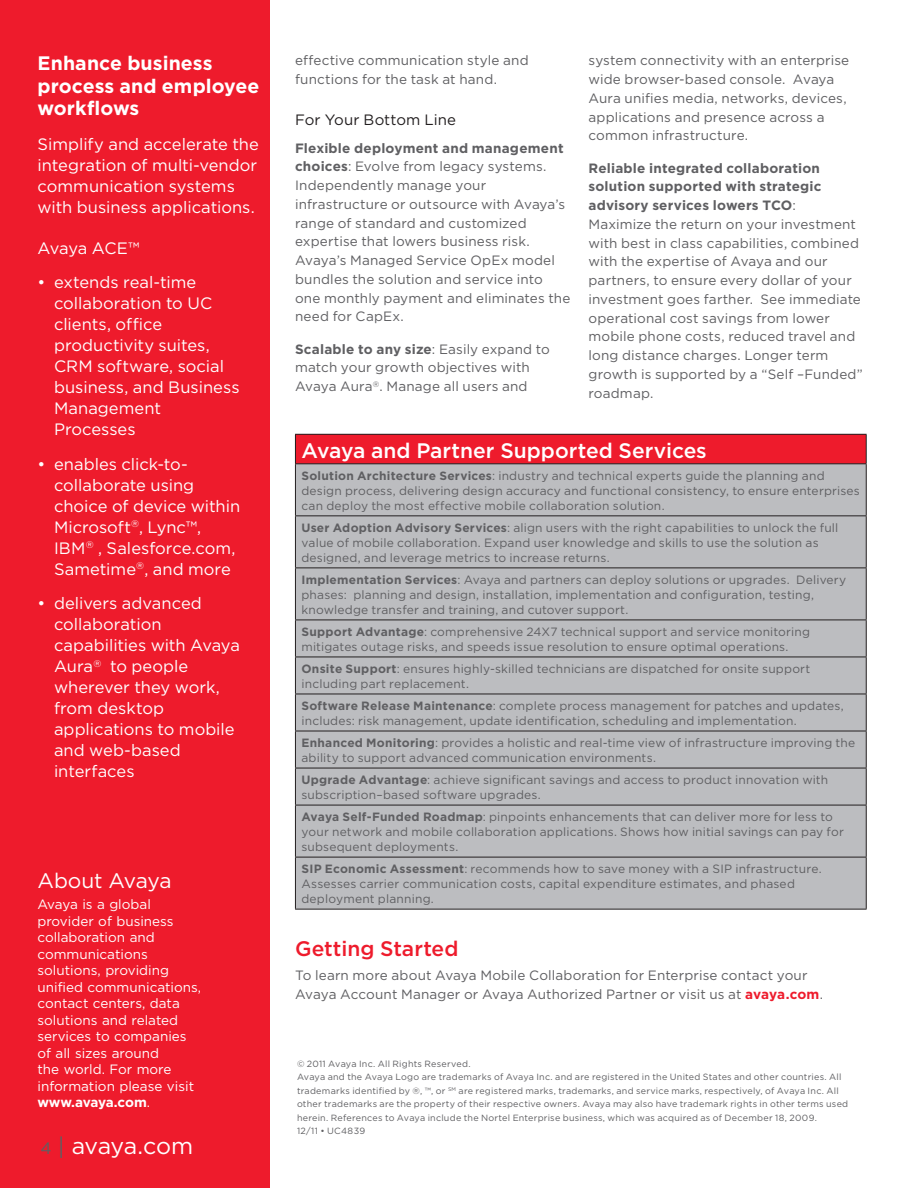
<style>
.page{position:relative;width:918px;height:1188px;background:#fff}
.page>*{position:absolute;margin:0;border:0;box-sizing:border-box;transform-origin:0 0}
.t1{font:23.25px "Gotham";letter-spacing:-.015em;color:#fff}
.Table_Header{font:500 21px "Gotham";color:#fff}
.Body_Header{font:500 21px "Gotham";color:#ee1b2c}
.Boilerplate_Head{font:21px "Gotham";letter-spacing:-.015em;color:#fff}
.General_callout{font:700 19.5px/22.5px "Gotham";letter-spacing:.005em;color:#fff}
.General_callout-2{font:16.5px/21px "Gotham";color:#fff}
.General_callout-3{font:16.5px "Gotham";letter-spacing:-.02em;color:#fff}
.Body_Subhead{font:15px "Gotham";letter-spacing:.005em;color:#231f20}
.Body_copy{font:13.5px/18.8px "Gotham";letter-spacing:.01em;color:#5f5f62}
.Boilerplate_Copy{font:13.5px/16.5px "Gotham";color:#fff}
.Body_copy-2{font:12px/15px "Gotham";letter-spacing:.015em;color:#5f5f62}
.Legal{font:9px/13.5px "Gotham";letter-spacing:.025em;color:#5f5f62}
.s1{font-weight:700}
.s2{font-size:16.5px;color:#5f5f62}
.s3{color:#5f5f62}
.s4{font-weight:700;color:#ee1b2c}
</style>
<div class="page">
<div style="left:0;top:0;width:270px;height:1188px;background:#ee1b2c"></div>
<div style="left:295px;top:434px;width:571px;height:30px;background:#ee1b2c"></div>
<div style="left:296px;top:464px;width:570px;height:445px;background:#bcbdc0"></div>
<hr style="left:295px;top:434px;width:572px;height:1px;background:#231f20">
<svg style="left:295px;top:435px;width:1px;height:28px"></svg>
<svg style="left:866px;top:435px;width:1px;height:28px"></svg>
<hr style="left:295px;top:463px;width:572px;height:1px;background:#231f20">
<hr style="left:295px;top:464px;width:1px;height:51px;background:#231f20">
<hr style="left:866px;top:464px;width:1px;height:51px;background:#231f20">
<hr style="left:295px;top:515px;width:572px;height:1px;background:#231f20">
<hr style="left:295px;top:516px;width:1px;height:52px;background:#231f20">
<hr style="left:866px;top:516px;width:1px;height:52px;background:#231f20">
<hr style="left:295px;top:568px;width:572px;height:1px;background:#231f20">
<hr style="left:295px;top:568px;width:1px;height:52px;background:#231f20">
<hr style="left:866px;top:568px;width:1px;height:52px;background:#231f20">
<hr style="left:295px;top:620px;width:572px;height:1px;background:#231f20">
<hr style="left:295px;top:620px;width:1px;height:37px;background:#231f20">
<hr style="left:866px;top:620px;width:1px;height:37px;background:#231f20">
<hr style="left:295px;top:657px;width:572px;height:1px;background:#231f20">
<hr style="left:295px;top:657px;width:1px;height:37px;background:#231f20">
<hr style="left:866px;top:657px;width:1px;height:37px;background:#231f20">
<hr style="left:295px;top:694px;width:572px;height:1px;background:#231f20">
<hr style="left:295px;top:694px;width:1px;height:37px;background:#231f20">
<hr style="left:866px;top:694px;width:1px;height:37px;background:#231f20">
<hr style="left:295px;top:731px;width:572px;height:1px;background:#231f20">
<hr style="left:295px;top:731px;width:1px;height:37px;background:#231f20">
<hr style="left:866px;top:731px;width:1px;height:37px;background:#231f20">
<hr style="left:295px;top:768px;width:572px;height:1px;background:#231f20">
<hr style="left:295px;top:768px;width:1px;height:37px;background:#231f20">
<hr style="left:866px;top:768px;width:1px;height:37px;background:#231f20">
<hr style="left:295px;top:805px;width:572px;height:1px;background:#231f20">
<hr style="left:295px;top:805px;width:1px;height:52px;background:#231f20">
<hr style="left:866px;top:805px;width:1px;height:52px;background:#231f20">
<hr style="left:295px;top:857px;width:572px;height:1px;background:#231f20">
<hr style="left:295px;top:857px;width:1px;height:52px;background:#231f20">
<hr style="left:866px;top:857px;width:1px;height:52px;background:#231f20">
<hr style="left:295px;top:909px;width:572px;height:1px;background:#231f20">
<p class="General_callout" style="left:38px;top:51px;width:223px">Enhance business process and employee workflows</p>
<p class="General_callout-2" style="left:38px;top:133px;width:223px">Simplify and accelerate the integration of multi-vendor communication systems with business applications.</p>
<p class="General_callout-3" style="left:38px;top:239px;width:104px">Avaya ACE™</p>
<p class="General_callout-2" style="left:54px;top:272px;width:187px;text-indent:-16px">• extends real-time collaboration to UC clients, office productivity suites,<br>CRM software, social business, and Business<br>Management<br>Processes</p>
<p class="General_callout-2" style="left:54px;top:453px;width:188px;text-indent:-16px">• enables click-to&shy;collaborate using choice of device within<br>Microsoft<sup>®</sup>, Lync™,<br>IBM<sup>®</sup> , Salesforce.com,<br>Sametime<sup>®</sup>, and more</p>
<p class="General_callout-2" style="left:54px;top:593px;width:188px;text-indent:-16px">• delivers advanced collaboration capabilities with Avaya<br>Aura<sup>®</sup> to people wherever they work, from desktop applications to mobile and web-based interfaces</p>
<p class="Boilerplate_Head" style="left:38px;top:869px;width:136px">About Avaya</p>
<p class="Boilerplate_Copy" style="left:38px;top:896px;width:165px">Avaya is a global provider of business collaboration and communications solutions, providing unified communications, contact centers, data solutions and related services to companies of all sizes around<br>the world. For more information please visit <span class="s1">www.avaya.com</span>.</p>
<h1 class="t1" style="left:40px;top:1132px;width:154px"><span class="s2">4</span> <span class="s3">|</span> avaya.com</h1>
<p class="Body_copy" style="left:295px;top:51px;width:235px">effective communication style and functions for the task at hand.</p>
<p class="Body_Subhead" style="left:295px;top:112px;width:163px">For Your Bottom Line</p>
<p class="Body_copy" style="left:295px;top:138px;width:277px"><span class="s1">Flexible deployment and management choices</span>: Evolve from legacy systems.<br>Independently manage your infrastructure or outsource with Avaya’s range of standard and customized expertise that lowers business risk.<br>Avaya’s Managed Service OpEx model bundles the solution and service into one monthly payment and eliminates the need for CapEx.</p>
<p class="Body_copy" style="left:295px;top:339px;width:256px"><span class="s1">Scalable to any size</span>: Easily expand to match your growth objectives with<br>Avaya Aura<sup>®</sup>. Manage all users and</p>
<p class="Body_copy" style="left:589px;top:51px;width:262px">system connectivity with an enterprise wide browser-based console. Avaya Aura unifies media, networks, devices, applications and presence across a common infrastructure.</p>
<p class="Body_copy" style="left:589px;top:158px;width:276px"><span class="s1">Reliable integrated collaboration solution supported with strategic advisory services lowers TCO</span>:<br>Maximize the return on your investment with best in class capabilities, combined with the expertise of Avaya and our partners, to ensure every dollar of your investment goes farther. See immediate operational cost savings from lower mobile phone costs, reduced travel and long distance charges. Longer term growth is supported by a “Self –Funded” roadmap.</p>
<p class="Table_Header" style="left:301px;top:438px;width:407px">Avaya and Partner Supported Services</p>
<p class="Body_copy-2" style="left:301px;top:468px;width:560px"><span class="s1">Solution Architecture Services</span>: industry and technical experts guide the planning and design process, delivering design accuracy and functional consistency, to ensure enterprises can deploy the most effective mobile collaboration solution.</p>
<p class="Body_copy-2" style="left:301px;top:520px;width:538px"><span class="s1">User Adoption Advisory Services</span>: align users with the right capabilities to unlock the full value of mobile collaboration. Expand user knowledge and skills to use the solution as designed, and leverage metrics to increase returns.</p>
<p class="Body_copy-2" style="left:301px;top:572px;width:546px"><span class="s1">Implementation Services</span>: Avaya and partners can deploy solutions or upgrades. Delivery phases: planning and design, installation, implementation and configuration, testing, knowledge transfer and training, and cutover support.</p>
<p class="Body_copy-2" style="left:301px;top:624px;width:510px"><span class="s1">Support Advantage</span>: comprehensive 24X7 technical support and service monitoring mitigates outage risks, and speeds issue resolution to ensure optimal operations.</p>
<p class="Body_copy-2" style="left:301px;top:661px;width:510px"><span class="s1">Onsite Support</span>: ensures highly-skilled technicians are dispatched for onsite support including part replacement.</p>
<p class="Body_copy-2" style="left:301px;top:698px;width:544px"><span class="s1">Software Release Maintenance</span>: complete process management for patches and updates, includes: risk management, update identification, scheduling and implementation.</p>
<p class="Body_copy-2" style="left:301px;top:735px;width:555px"><span class="s1">Enhanced Monitoring</span>: provides a holistic and real-time view of infrastructure improving the ability to support advanced communication environments.</p>
<p class="Body_copy-2" style="left:301px;top:772px;width:528px"><span class="s1">Upgrade Advantage</span>: achieve significant savings and access to product innovation with subscription–based software upgrades.</p>
<p class="Body_copy-2" style="left:301px;top:809px;width:544px"><span class="s1">Avaya Self-Funded Roadmap</span>: pinpoints enhancements that can deliver more for less to your network and mobile collaboration applications. Shows how initial savings can pay for subsequent deployments.</p>
<p class="Body_copy-2" style="left:301px;top:861px;width:522px"><span class="s1">SIP Economic Assessment</span>: recommends how to save money with a SIP infrastructure.<br>Assesses carrier communication costs, capital expenditure estimates, and phased deployment planning.</p>
<p class="Body_Header" style="left:295px;top:937px;width:165px">Getting Started</p>
<p class="Body_copy" style="left:295px;top:966px;width:530px">To learn more about Avaya Mobile Collaboration for Enterprise contact your<br>Avaya Account Manager or Avaya Authorized Partner or visit us at <span class="s4">avaya.com</span>.</p>
<p class="Legal" style="left:297px;top:1056px;width:175px">© 2011 Avaya Inc. All Rights Reserved.</p>
<p class="Legal" style="left:297px;top:1070px;width:553px">Avaya and the Avaya Logo are trademarks of Avaya Inc. and are registered in the United States and other countries. All trademarks identified by ®, ™, or <sup>SM</sup> are registered marks, trademarks, and service marks, respectively, of Avaya Inc. All other trademarks are the property of their respective owners. Avaya may also have trademark rights in other terms used herein. References to Avaya include the Nortel Enterprise business, which was acquired as of December 18, 2009.</p>
<p class="Legal" style="left:297px;top:1124px;width:70px">12/11 • UC4839</p>
</div>
